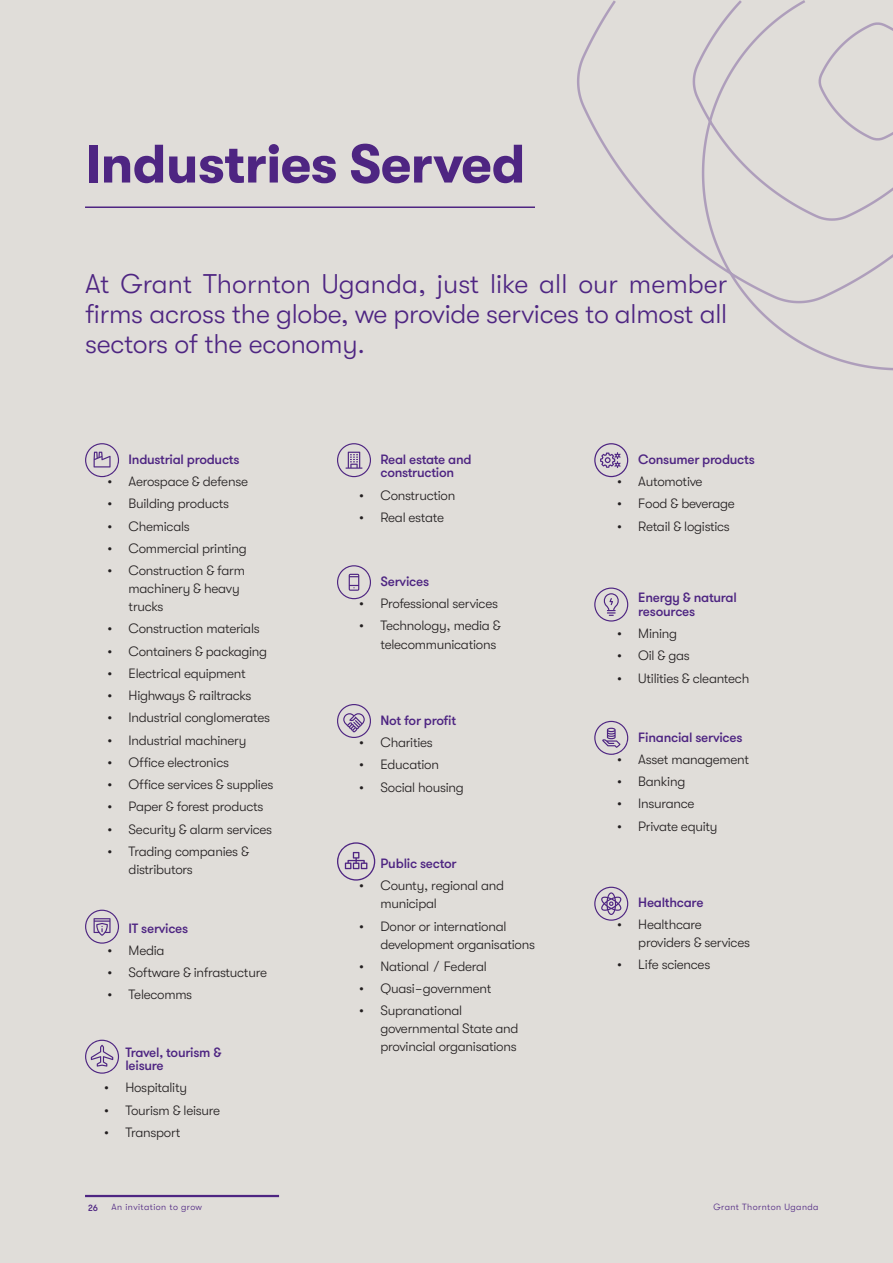
<style>
.page{position:relative;width:893px;height:1263px;background:#e0ddd9}
.page>*{position:absolute;margin:0;border:0;box-sizing:border-box;transform-origin:0 0}
.t1{font:700 54px "GT Walsheim Pro";letter-spacing:-.01em;color:#4e2582}
.t2{font:300 27px/30px "GT Walsheim Pro";letter-spacing:-.01em;color:#4e2582;text-align:justify}
.t3{font:300 13.5px/18px "GT Walsheim Pro";letter-spacing:-.02em;color:#231f20}
.t4{font:500 13.5px/13.5px "GT Walsheim Pro";letter-spacing:-.02em;color:#4e2582}
.t5{font:300 9px "GT Walsheim Pro";letter-spacing:.05em;color:#4e2582}
.t6{font:500 9px "GT Walsheim Pro";color:#4e2582}
</style>
<div class="page">
<hr style="left:85px;top:1195px;width:194px;height:2px;background:#4e2582">
<hr style="left:85px;top:206px;width:450px;height:2px;background:#4e2582">
<svg style="left:337px;top:443px;width:34px;height:34px"></svg>
<svg style="left:85px;top:443px;width:34px;height:34px"></svg>
<svg style="left:594px;top:443px;width:34px;height:34px"></svg>
<svg style="left:85px;top:910px;width:34px;height:34px"></svg>
<svg style="left:594px;top:721px;width:34px;height:34px"></svg>
<svg style="left:85px;top:1040px;width:34px;height:34px"></svg>
<svg style="left:337px;top:842px;width:38px;height:39px"></svg>
<svg style="left:337px;top:565px;width:34px;height:34px"></svg>
<svg style="left:337px;top:704px;width:34px;height:34px"></svg>
<svg style="left:594px;top:587px;width:34px;height:34px"></svg>
<svg style="left:594px;top:887px;width:34px;height:34px"></svg>
<svg style="left:577px;top:0;width:316px;height:371px"></svg>
<h1 class="t1" style="left:85px;top:134px;width:442px">Industries Served</h1>
<h2 class="t2" style="left:85px;top:269px;width:644px">At Grant Thornton Uganda, just like all our member firms across the globe, we provide services to almost all sectors of the economy.</h2>
<p class="t4" style="left:129px;top:453px;width:112px">Industrial products</p>
<p class="t3" style="left:107px;top:473px;width:142px">• Aerospace &amp; defense</p>
<p class="t3" style="left:107px;top:495px;width:123px">• Building products</p>
<p class="t3" style="left:107px;top:517px;width:84px">• Chemicals</p>
<p class="t3" style="left:107px;top:539px;width:141px">• Commercial printing</p>
<p class="t3" style="left:129px;top:562px;width:118px;text-indent:-21px">• Construction &amp; farm machinery &amp; heavy trucks</p>
<p class="t3" style="left:107px;top:620px;width:154px">• Construction materials</p>
<p class="t3" style="left:107px;top:642px;width:161px">• Containers &amp; packaging</p>
<p class="t3" style="left:107px;top:664px;width:140px">• Electrical equipment</p>
<p class="t3" style="left:107px;top:687px;width:146px">• Highways &amp; railtracks</p>
<p class="t3" style="left:107px;top:709px;width:164px">• Industrial conglomerates</p>
<p class="t3" style="left:107px;top:731px;width:140px">• Industrial machinery</p>
<p class="t3" style="left:107px;top:753px;width:123px">• Office electronics</p>
<p class="t3" style="left:107px;top:776px;width:168px">• Office services &amp; supplies</p>
<p class="t3" style="left:107px;top:798px;width:158px">• Paper &amp; forest products</p>
<p class="t3" style="left:107px;top:820px;width:166px">• Security &amp; alarm services</p>
<p class="t3" style="left:129px;top:842px;width:122px;text-indent:-21px">• Trading companies &amp; distributors</p>
<p class="t4" style="left:129px;top:921px;width:61px">IT services</p>
<p class="t3" style="left:107px;top:941px;width:59px">• Media</p>
<p class="t3" style="left:107px;top:963px;width:161px">• Software &amp; infrastucture</p>
<p class="t3" style="left:107px;top:986px;width:86px">• Telecomms</p>
<p class="t4" style="left:125px;top:1045px;width:98px">Travel, tourism &amp; leisure</p>
<p class="t3" style="left:104px;top:1079px;width:84px">• Hospitality</p>
<p class="t3" style="left:104px;top:1101px;width:117px">• Tourism &amp; leisure</p>
<p class="t3" style="left:104px;top:1123px;width:78px">• Transport</p>
<p class="t4" style="left:380px;top:453px;width:93px">Real estate and construction</p>
<p class="t3" style="left:359px;top:486px;width:98px">• Construction</p>
<p class="t3" style="left:359px;top:508px;width:86px">• Real estate</p>
<p class="t4" style="left:380px;top:575px;width:50px">Services</p>
<p class="t3" style="left:359px;top:595px;width:140px">• Professional services</p>
<p class="t3" style="left:380px;top:617px;width:122px;text-indent:-21px">• Technology, media &amp; telecommunications</p>
<p class="t4" style="left:380px;top:714px;width:77px">Not for profit</p>
<p class="t3" style="left:359px;top:734px;width:75px">• Charities</p>
<p class="t3" style="left:359px;top:756px;width:81px">• Education</p>
<p class="t3" style="left:359px;top:778px;width:106px">• Social housing</p>
<p class="t4" style="left:380px;top:857px;width:78px">Public sector</p>
<p class="t3" style="left:380px;top:877px;width:125px;text-indent:-21px">• County, regional and municipal</p>
<p class="t3" style="left:380px;top:917px;width:156px;text-indent:-21px">• Donor or international development organisations</p>
<p class="t3" style="left:359px;top:957px;width:129px">• National / Federal</p>
<p class="t3" style="left:359px;top:979px;width:134px">• Quasi-government</p>
<p class="t3" style="left:380px;top:1002px;width:140px;text-indent:-21px">• Supranational governmental State and provincial organisations</p>
<p class="t4" style="left:638px;top:453px;width:118px">Consumer products</p>
<p class="t3" style="left:617px;top:473px;width:87px">• Automotive</p>
<p class="t3" style="left:617px;top:495px;width:119px">• Food &amp; beverage</p>
<p class="t3" style="left:617px;top:517px;width:114px">• Retail &amp; logistics</p>
<p class="t4" style="left:638px;top:591px;width:100px">Energy &amp; natural resources</p>
<p class="t3" style="left:617px;top:625px;width:62px">• Mining</p>
<p class="t3" style="left:617px;top:647px;width:74px">• Oil &amp; gas</p>
<p class="t3" style="left:617px;top:669px;width:134px">• Utilities &amp; cleantech</p>
<p class="t4" style="left:638px;top:730px;width:106px">Financial services</p>
<p class="t3" style="left:617px;top:750px;width:133px">• Asset management</p>
<p class="t3" style="left:617px;top:773px;width:70px">• Banking</p>
<p class="t3" style="left:617px;top:795px;width:79px">• Insurance</p>
<p class="t3" style="left:617px;top:817px;width:102px">• Private equity</p>
<p class="t4" style="left:638px;top:896px;width:67px">Healthcare</p>
<p class="t3" style="left:638px;top:915px;width:113px;text-indent:-21px">• Healthcare providers &amp; services</p>
<p class="t3" style="left:617px;top:956px;width:95px">• Life sciences</p>
<p class="t6" style="left:88px;top:1202px;width:12px">26</p>
<p class="t5" style="left:112px;top:1202px;width:92px">An invitation to grow</p>
<p class="t5" style="left:713px;top:1202px;width:107px">Grant Thornton Uganda</p>
</div>
